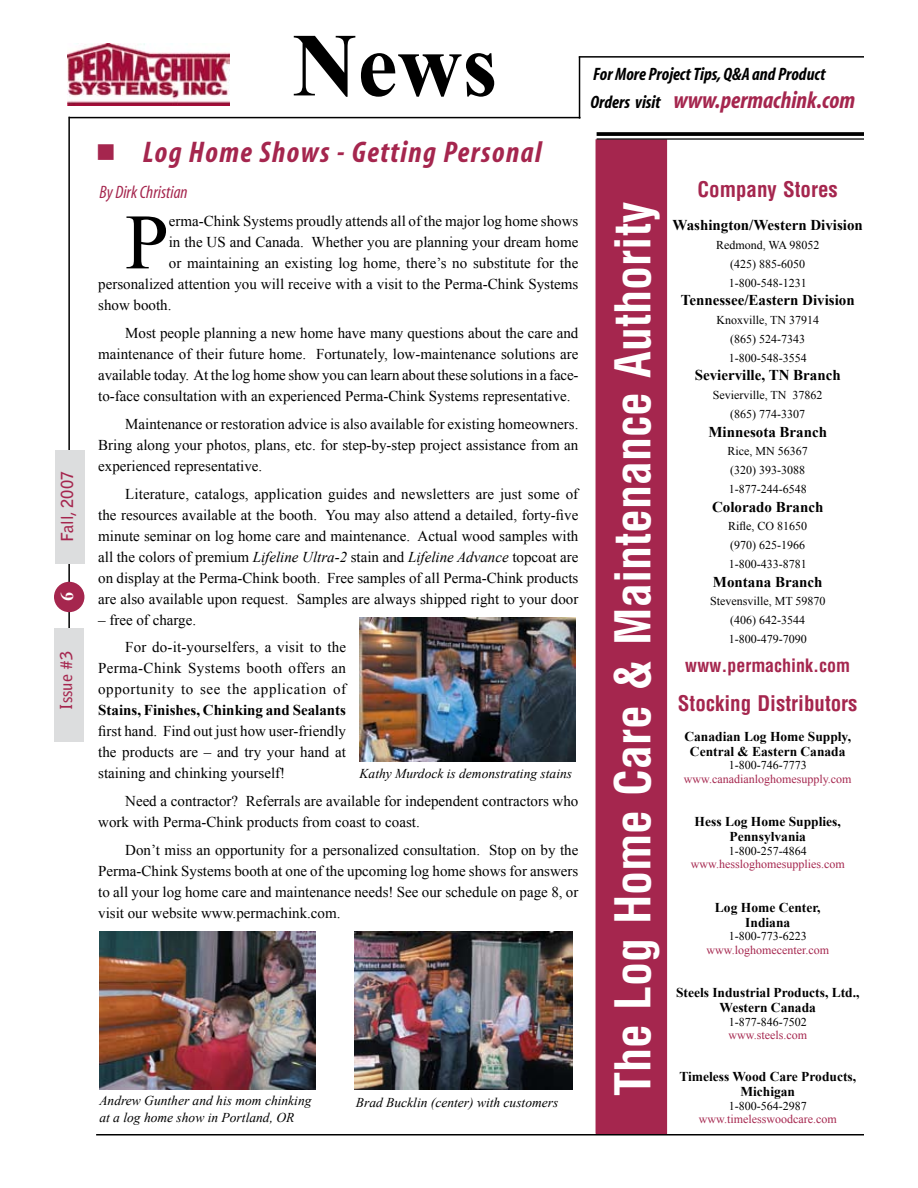
<style>
.page{position:relative;width:918px;height:1188px;background:#fff}
.page>*{position:absolute;margin:0;border:0;box-sizing:border-box;transform-origin:0 0}
.t1{font:700 90px "Times New Roman";color:#000}
.t2{font:78.45px "Times New Roman";color:#000}
.t3{font:48px "BD Hanover";color:#fff}
.t4{font:italic 700 condensed 30px "Myriad";letter-spacing:.05em;color:#a5264e}
.t5{font:italic 700 condensed 24px "Myriad";color:#a5264e}
.t6{font:21px "BD Hanover";color:#a5264e}
.t7{font:italic 700 condensed 18px "Myriad";color:#000}
.t8{font:18px "BD Hanover";color:#a5264e}
.t9{font:italic condensed 18px "Myriad";color:#a5264e}
.t10{font:700 18px "Times New Roman";color:#fff}
.t11{font:700 16.5px "Bell Gothic";color:#a5264e}
.t12{font:15px/21px "Times New Roman";color:#000;text-align:justify}
.t13{font:700 15px "Times New Roman";color:#000}
.t14{font:15px/21px "Times New Roman";letter-spacing:.04em;color:#000}
.t15{font:700 13.5px/15px "Times New Roman";color:#000;text-align:center}
.t16{font:italic 13.5px/16.5px "Times New Roman";color:#000}
.t17{font:12px/18.8px "Times New Roman";color:#000;text-align:center}
.t18{font:12px "Times New Roman";color:#a5264e}
.s1{font-style:italic}
.s2{font-size:18px;color:#000}
</style>
<div class="page">
<div style="left:596px;top:140px;width:71px;height:993px;background:#a5264e"></div>
<svg style="left:597px;top:132px;width:267px;height:4px"></svg>
<hr style="left:597px;top:138px;width:267px;height:2px;background:#000">
<hr style="left:579px;top:56px;width:285px;height:2px;background:#000">
<hr style="left:579px;top:57px;width:1px;height:62px;background:#000">
<hr style="left:69px;top:117px;width:511px;height:1px;background:#000">
<hr style="left:68px;top:117px;width:2px;height:528px;background:#000">
<div style="left:54px;top:628px;width:30px;height:114px;background:#dcddde"></div>
<div style="left:55px;top:451px;width:30px;height:113px;background:#dcddde"></div>
<div style="left:54px;top:582px;width:30px;height:30px;background:#a5264e;border-radius:50%"></div>
<img style="left:68px;top:44px;width:161px;height:61px">
<hr style="left:96px;top:1134px;width:768px;height:2px;background:#000">
<img style="left:99px;top:932px;width:216px;height:158px">
<img style="left:355px;top:932px;width:218px;height:158px">
<img style="left:360px;top:618px;width:216px;height:144px">
<p class="t11" style="left:57px;top:542px;width:73px;rotate:-90deg">Fall, 2007</p>
<p class="t10" style="left:55px;top:601px;width:10px;rotate:-90deg">6</p>
<p class="t11" style="left:56px;top:710px;width:61px;rotate:-90deg">Issue #3</p>
<h1 class="t1" style="left:292px;top:3px;width:206px">News</h1>
<h3 class="t4" style="left:96px;top:137px;width:447px">■ Log Home Shows - Getting Personal</h3>
<p class="t9" style="left:99px;top:183px;width:90px">By Dirk Christian</p>
<h2 class="t2" style="left:125px;top:189px;width:45px">P</h2>
<p class="t12" style="left:169px;top:211px;width:411px">erma-Chink Systems proudly attends all of the major log home shows</p>
<p class="t12" style="left:169px;top:232px;width:411px">in the US and Canada. Whether you are planning your dream home</p>
<p class="t12" style="left:169px;top:253px;width:411px">or maintaining an existing log home, there’s no substitute for the</p>
<p class="t12" style="left:98px;top:274px;width:482px">personalized attention you will receive with a visit to the Perma-Chink Systems</p>
<p class="t12" style="left:98px;top:295px;width:75px">show booth.</p>
<p class="t12" style="left:98px;top:322px;width:482px;text-indent:27px">Most people planning a new home have many questions about the care and maintenance of their future home. Fortunately, low-maintenance solutions are available today. At the log home show you can learn about these solutions in a face&shy;to-face consultation with an experienced Perma-Chink Systems representative.</p>
<p class="t12" style="left:98px;top:413px;width:482px;text-indent:27px">Maintenance or restoration advice is also available for existing homeowners.<br>Bring along your photos, plans, etc. for step-by-step project assistance from an experienced representative.</p>
<p class="t12" style="left:98px;top:483px;width:482px;text-indent:27px">Literature, catalogs, application guides and newsletters are just some of the resources available at the booth. You may also attend a detailed, forty-five minute seminar on log home care and maintenance. Actual wood samples with all the colors of premium <span class="s1">Lifeline Ultra-2</span> stain and <span class="s1">Lifeline Advance</span> topcoat are on display at the Perma-Chink booth. Free samples of all Perma-Chink products are also available upon request. Samples are always shipped right to your door</p>
<p class="t12" style="left:125px;top:606px;width:222px;line-height:27.8px;text-indent:-27px">– free of charge.<br>For do-it-yourselfers, a visit to the</p>
<p class="t14" style="left:98px;top:658px;width:250px">Perma-Chink Systems booth offers an opportunity to see the application of</p>
<p class="t13" style="left:98px;top:700px;width:249px">Stains, Finishes, Chinking and Sealants</p>
<p class="t12" style="left:98px;top:721px;width:249px">first hand. Find out just how user-friendly the products are – and try your hand at staining and chinking yourself!</p>
<p class="t12" style="left:98px;top:790px;width:482px;text-indent:27px">Need a contractor? Referrals are available for independent contractors who work with Perma-Chink products from coast to coast.</p>
<p class="t12" style="left:98px;top:839px;width:482px;text-indent:27px">Don’t miss an opportunity for a personalized consultation. Stop on by the Perma-Chink Systems booth at one of the upcoming log home shows for answers to all your log home care and maintenance needs! See our schedule on page 8, or visit our website www.permachink.com.</p>
<p class="t16" style="left:360px;top:765px;width:214px">Kathy Murdock is demonstrating stains</p>
<p class="t16" style="left:99px;top:1092px;width:214px">Andrew Gunther and his mom chinking at a log home show in Portland, OR</p>
<p class="t16" style="left:356px;top:1093px;width:204px">Brad Bucklin (center) with customers</p>
<p class="t7" style="left:593px;top:65px;width:234px">For More Project Tips, Q&amp;A and Product</p>
<h3 class="t5" style="left:591px;top:88px;width:266px"><span class="s2">Orders visit</span> www.permachink.com</h3>
<h3 class="t3" style="left:599px;top:1096px;width:896px;rotate:-90deg">The Log Home Care &amp; Maintenance Authority</h3>
<h3 class="t6" style="left:698px;top:175px;width:142px">Company Stores</h3>
<p class="t13" style="left:673px;top:215px;width:192px">Washington/Western Division</p>
<p class="t17" style="left:716px;top:236px;width:105px">Redmond, WA 98052 (425) 885-6050<br>1-800-548-1231</p>
<p class="t13" style="left:681px;top:290px;width:176px">Tennessee/Eastern Division</p>
<p class="t17" style="left:716px;top:311px;width:104px">Knoxville, TN 37914 (865) 524-7343<br>1-800-548-3554</p>
<p class="t13" style="left:695px;top:365px;width:147px">Sevierville, TN Branch</p>
<p class="t17" style="left:713px;top:386px;width:111px">Sevierville, TN 37862 (865) 774-3307</p>
<p class="t13" style="left:708px;top:421px;width:120px">Minnesota Branch</p>
<p class="t17" style="left:728px;top:442px;width:82px;text-align:left">Rice, MN 56367 (320) 393-3088<br>1-877-244-6548</p>
<p class="t13" style="left:712px;top:496px;width:113px">Colorado Branch</p>
<p class="t17" style="left:728px;top:517px;width:81px;text-align:left">Rifle, CO 81650 (970) 625-1966<br>1-800-433-8781</p>
<p class="t13" style="left:713px;top:571px;width:111px">Montana Branch</p>
<p class="t17" style="left:710px;top:592px;width:117px">Stevensville, MT 59870 (406) 642-3544<br>1-800-479-7090</p>
<p class="t8" style="left:685px;top:652px;width:166px">www.permachink.com</p>
<h3 class="t6" style="left:678px;top:689px;width:181px">Stocking Distributors</h3>
<p class="t15" style="left:684px;top:728px;width:168px">Canadian Log Home Supply,<br>Central &amp; Eastern Canada</p>
<p class="t17" style="left:729px;top:756px;width:79px">1-800-746-7773</p>
<p class="t18" style="left:684px;top:771px;width:169px">www.canadianloghomesupply.com</p>
<p class="t15" style="left:695px;top:814px;width:148px">Hess Log Home Supplies,<br>Pennsylvania</p>
<p class="t17" style="left:729px;top:841px;width:79px">1-800-257-4864</p>
<p class="t18" style="left:691px;top:856px;width:155px">www.hessloghomesupplies.com</p>
<p class="t15" style="left:715px;top:899px;width:107px">Log Home Center,<br>Indiana</p>
<p class="t17" style="left:729px;top:927px;width:79px">1-800-773-6223</p>
<p class="t18" style="left:707px;top:942px;width:124px">www.loghomecenter.com</p>
<p class="t15" style="left:676px;top:985px;width:185px">Steels Industrial Products, Ltd.,<br>Western Canada</p>
<p class="t17" style="left:729px;top:1012px;width:79px">1-877-846-7502</p>
<p class="t18" style="left:729px;top:1027px;width:80px">www.steels.com</p>
<p class="t15" style="left:679px;top:1069px;width:178px">Timeless Wood Care Products,<br>Michigan</p>
<p class="t17" style="left:729px;top:1096px;width:79px">1-800-564-2987</p>
<p class="t18" style="left:699px;top:1111px;width:139px">www.timelesswoodcare.com</p>
</div>
